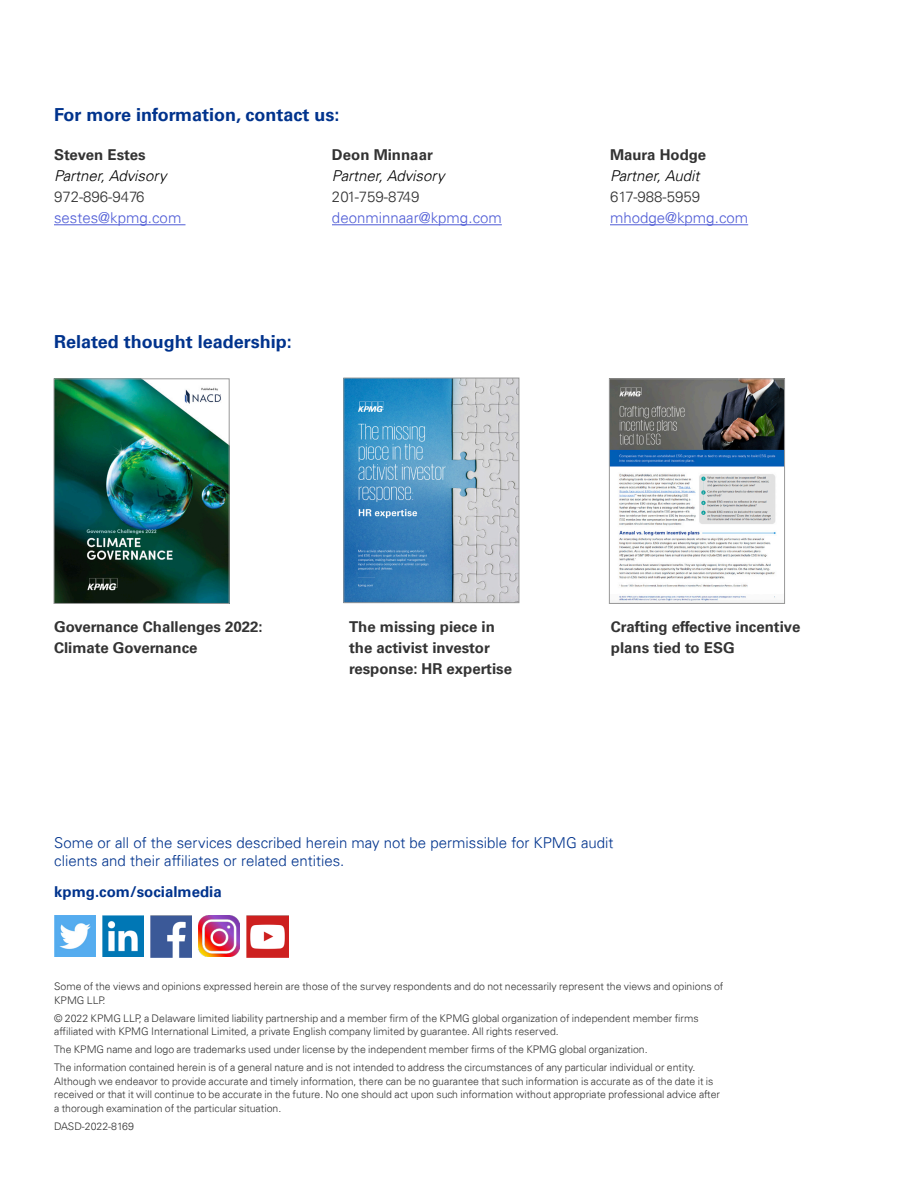
<style>
.page{position:relative;width:918px;height:1188px;background:#fff}
.page>*{position:absolute;margin:0;border:0;box-sizing:border-box;transform-origin:0 0}
.Intro_Text_12pt_Blue{font:700 18px "Univers 65";color:#00338d}
.Bodycopy_10pt{font:700 15px/21px "Univers 65";color:#333}
.t1{font:300 15px/18px "Univers 45";color:#00338d}
.Bodycopy_10pt-2{font:300 15px/21px "Univers 45";color:#4f5cd6}
.Bodycopy_10pt-3{font:italic 300 15px/21px "Univers 45";color:#000}
.t2{font:700 15px "Univers 65";color:#00338d}
.t3{font:300 10.5px/13.5px "Univers 45";color:#333}
.s1{font-family:"Univers 65";font-weight:700;font-style:normal;color:#333}
.s2{font-style:normal;color:#333}
.s3{font-style:normal;color:#4f5cd6}
.s4{font-family:"Univers 65";font-weight:700;color:#333}
.s5{font-style:italic;color:#000}
.s6{color:#333}
</style>
<div class="page">
<img style="left:151px;top:916px;width:41px;height:41px">
<img style="left:102px;top:916px;width:42px;height:41px">
<img style="left:54px;top:916px;width:42px;height:41px">
<img style="left:247px;top:916px;width:41px;height:41px">
<img style="left:199px;top:916px;width:41px;height:41px">
<hr style="left:54px;top:224px;width:132px;height:1px;background:#4f5cd6">
<hr style="left:332px;top:224px;width:170px;height:1px;background:#4f5cd6">
<hr style="left:610px;top:224px;width:138px;height:1px;background:#4f5cd6">
<img style="left:56px;top:380px;width:172px;height:222px">
<div style="left:54px;top:378px;width:176px;height:226px;border:1px solid #989898"></div>
<img style="left:345px;top:380px;width:172px;height:221px">
<div style="left:343px;top:378px;width:176px;height:225px;border:1px solid #989898"></div>
<img style="left:611px;top:380px;width:172px;height:222px">
<div style="left:609px;top:378px;width:176px;height:226px;border:1px solid #989898"></div>
<p class="Intro_Text_12pt_Blue" style="left:54px;top:104px;width:287px">For more information, contact us:</p>
<p class="Bodycopy_10pt-3" style="left:54px;top:144px;width:129px"><span class="s1">Steven Estes<br></span>Partner, Advisory<br><span class="s2">972-896-9476 </span><span class="s3">sestes@kpmg.com</span></p>
<p class="Bodycopy_10pt-2" style="left:332px;top:144px;width:171px"><span class="s4">Deon Minnaar<br></span><span class="s5">Partner, Advisory<br></span><span class="s6">201-759-8749 </span>deonminnaar@kpmg.com</p>
<p class="Bodycopy_10pt-2" style="left:610px;top:144px;width:140px"><span class="s4">Maura Hodge<br></span><span class="s5">Partner, Audit<br></span><span class="s6">617-988-5959 </span>mhodge@kpmg.com</p>
<p class="Intro_Text_12pt_Blue" style="left:54px;top:331px;width:239px">Related thought leadership:</p>
<p class="Bodycopy_10pt" style="left:54px;top:616px;width:210px">Governance Challenges 2022:<br>Climate Governance</p>
<p class="Bodycopy_10pt" style="left:349px;top:616px;width:165px">The missing piece in the activist investor response: HR expertise</p>
<p class="Bodycopy_10pt" style="left:611px;top:616px;width:191px">Crafting effective incentive plans tied to ESG</p>
<h2 class="t1" style="left:54px;top:834px;width:561px">Some or all of the services described herein may not be permissible for KPMG audit clients and their affiliates or related entities.</h2>
<h2 class="t2" style="left:54px;top:883px;width:169px">kpmg.com/socialmedia</h2>
<p class="t3" style="left:54px;top:980px;width:671px">Some of the views and opinions expressed herein are those of the survey respondents and do not necessarily represent the views and opinions of<br>KPMG LLP.</p>
<p class="t3" style="left:54px;top:1011px;width:646px">© 2022 KPMG LLP, a Delaware limited liability partnership and a member firm of the KPMG global organization of independent member firms affiliated with KPMG International Limited, a private English company limited by guarantee. All rights reserved.</p>
<p class="t3" style="left:54px;top:1040px;width:643px;line-height:18px">The KPMG name and logo are trademarks used under license by the independent member firms of the KPMG global organization.<br>The information contained herein is of a general nature and is not intended to address the circumstances of any particular individual or entity.</p>
<p class="t3" style="left:54px;top:1074px;width:667px">Although we endeavor to provide accurate and timely information, there can be no guarantee that such information is accurate as of the date it is received or that it will continue to be accurate in the future. No one should act upon such information without appropriate professional advice after a thorough examination of the particular situation.</p>
<p class="t3" style="left:54px;top:1119px;width:81px">DASD-2022-8169</p>
</div>
